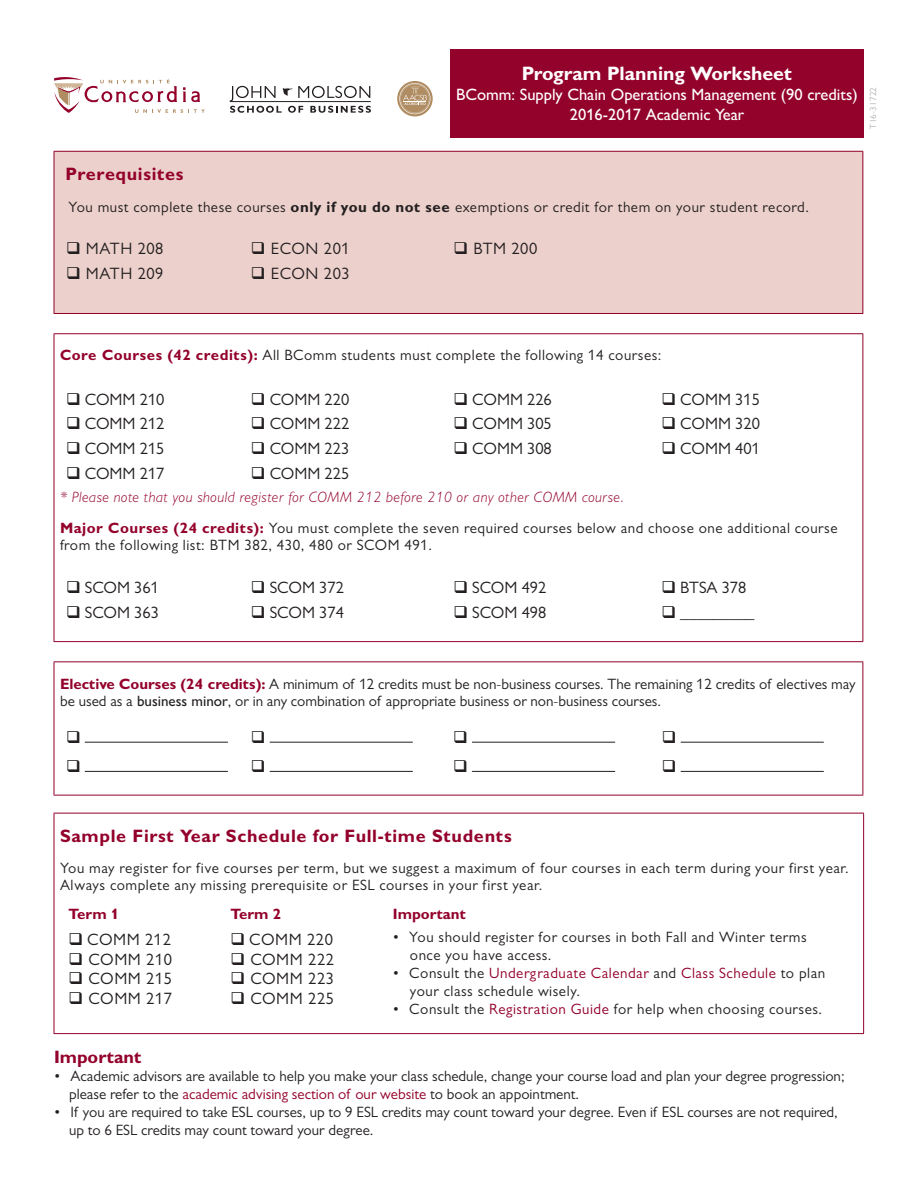
<style>
.page{position:relative;width:918px;height:1188px;background:#fff}
.page>*{position:absolute;margin:0;border:0;box-sizing:border-box;transform-origin:0 0}
.t1{font:700 19.5px "Gill Sans MT Pro";color:#fff}
.t2{font:700 18px "Gill Sans MT Pro";letter-spacing:.035em;color:#93012b}
.t3{font:700 18px "Gill Sans MT Pro";color:#93012b}
.t4{font:16.5px "Gill Sans MT Pro";color:#231f20}
.t5{font:500 16.5px "Gill Sans MT Pro";color:#fff}
.t6{font:15px/17.2px "Gill Sans MT Pro";letter-spacing:.03em;color:#231f20}
.t7{font:15px/18px "Gill Sans MT Pro";color:#231f20}
.t8{font:italic 300 15px "Gill Sans MT Pro";letter-spacing:.035em;color:#93012b}
.t9{font:700 15px "Gill Sans MT Pro";color:#93012b}
.t10{font:9px "Gill Sans MT Pro";letter-spacing:.03em;color:#b2b3b7}
.s1{font-weight:700}
.s2{font-weight:700;color:#93012b}
.s3{font-weight:500}
.s4{color:#93012b}
</style>
<div class="page">
<div style="left:450px;top:50px;width:414px;height:88px;background:#93022b"></div>
<svg style="left:230px;top:86px;width:141px;height:27px"></svg>
<hr style="left:230px;top:101px;width:141px;height:1px;background:#231f20">
<svg style="left:397px;top:81px;width:36px;height:35px"></svg>
<svg style="left:399px;top:83px;width:31px;height:31px"></svg>
<svg style="left:54px;top:77px;width:151px;height:36px"></svg>
<div style="left:54px;top:151px;width:809px;height:162px;background:#ecd0cb"></div>
<hr style="left:54px;top:151px;width:809px;height:1px;background:#93022b">
<hr style="left:54px;top:152px;width:1px;height:161px;background:#93022b">
<hr style="left:862px;top:152px;width:1px;height:161px;background:#93022b">
<hr style="left:54px;top:313px;width:809px;height:1px;background:#93022b">
<hr style="left:54px;top:333px;width:809px;height:1px;background:#93012b">
<hr style="left:54px;top:334px;width:1px;height:307px;background:#93012b">
<hr style="left:862px;top:334px;width:1px;height:307px;background:#93012b">
<hr style="left:54px;top:641px;width:809px;height:1px;background:#93012b">
<hr style="left:54px;top:661px;width:809px;height:1px;background:#93012b">
<hr style="left:54px;top:662px;width:1px;height:133px;background:#93012b">
<hr style="left:862px;top:662px;width:1px;height:133px;background:#93012b">
<hr style="left:54px;top:795px;width:809px;height:1px;background:#93012b">
<hr style="left:85px;top:742px;width:143px;height:1px;background:#231f20">
<hr style="left:270px;top:742px;width:143px;height:1px;background:#231f20">
<hr style="left:472px;top:742px;width:143px;height:1px;background:#231f20">
<hr style="left:681px;top:742px;width:143px;height:1px;background:#231f20">
<hr style="left:85px;top:771px;width:143px;height:1px;background:#231f20">
<hr style="left:270px;top:771px;width:143px;height:1px;background:#231f20">
<hr style="left:472px;top:771px;width:143px;height:1px;background:#231f20">
<hr style="left:681px;top:771px;width:143px;height:1px;background:#231f20">
<hr style="left:54px;top:813px;width:810px;height:1px;background:#93012b">
<hr style="left:54px;top:814px;width:1px;height:219px;background:#93012b">
<hr style="left:863px;top:814px;width:1px;height:219px;background:#93012b">
<hr style="left:54px;top:1033px;width:810px;height:1px;background:#93012b">
<p class="t1" style="left:522px;top:62px;width:272px">Program Planning Worksheet</p>
<p class="t5" style="left:456px;top:85px;width:403px">BComm: Supply Chain Operations Management (90 credits)</p>
<p class="t5" style="left:570px;top:105px;width:176px">2016-2017 Academic Year</p>
<p class="t10" style="left:868px;top:129px;width:43px;rotate:-90deg">T16-31722</p>
<p class="t2" style="left:66px;top:163px;width:119px">Prerequisites</p>
<p class="t6" style="left:69px;top:198px;width:742px">You must complete these courses <span class="s1">only if you do not see</span> exemptions or credit for them on your student record.</p>
<p class="t4" style="left:66px;top:239px;width:99px">❑ MATH 208</p>
<p class="t4" style="left:251px;top:239px;width:100px">❑ ECON 201</p>
<p class="t4" style="left:453px;top:239px;width:86px">❑ BTM 200</p>
<p class="t4" style="left:66px;top:264px;width:99px">❑ MATH 209</p>
<p class="t4" style="left:251px;top:264px;width:100px">❑ ECON 203</p>
<p class="t6" style="left:60px;top:347px;width:603px"><span class="s2">Core Courses (42 credits):</span> All BComm students must complete the following 14 courses:</p>
<p class="t4" style="left:66px;top:389px;width:100px">❑ COMM 210</p>
<p class="t4" style="left:251px;top:389px;width:100px">❑ COMM 220</p>
<p class="t4" style="left:453px;top:389px;width:100px">❑ COMM 226</p>
<p class="t4" style="left:662px;top:389px;width:100px">❑ COMM 315</p>
<p class="t4" style="left:66px;top:414px;width:100px">❑ COMM 212</p>
<p class="t4" style="left:251px;top:414px;width:100px">❑ COMM 222</p>
<p class="t4" style="left:453px;top:414px;width:100px">❑ COMM 305</p>
<p class="t4" style="left:662px;top:414px;width:100px">❑ COMM 320</p>
<p class="t4" style="left:66px;top:439px;width:100px">❑ COMM 215</p>
<p class="t4" style="left:251px;top:439px;width:100px">❑ COMM 223</p>
<p class="t4" style="left:453px;top:439px;width:100px">❑ COMM 308</p>
<p class="t4" style="left:662px;top:439px;width:100px">❑ COMM 401</p>
<p class="t4" style="left:66px;top:463px;width:100px">❑ COMM 217</p>
<p class="t4" style="left:251px;top:463px;width:100px">❑ COMM 225</p>
<p class="t8" style="left:60px;top:488px;width:565px">* Please note that you should register for COMM 212 before 210 or any other COMM course.</p>
<p class="t6" style="left:60px;top:519px;width:779px"><span class="s2">Major Courses (24 credits):</span> You must complete the seven required courses below and choose one additional course from the following list: BTM 382, 430, 480 or SCOM 491.</p>
<p class="t4" style="left:66px;top:577px;width:95px">❑ SCOM 361</p>
<p class="t4" style="left:251px;top:577px;width:95px">❑ SCOM 372</p>
<p class="t4" style="left:453px;top:577px;width:95px">❑ SCOM 492</p>
<p class="t4" style="left:662px;top:577px;width:86px">❑ BTSA 378</p>
<p class="t4" style="left:66px;top:603px;width:95px">❑ SCOM 363</p>
<p class="t4" style="left:251px;top:603px;width:95px">❑ SCOM 374</p>
<p class="t4" style="left:453px;top:603px;width:95px">❑ SCOM 498</p>
<p class="t4" style="left:662px;top:603px;width:95px">❑ _________</p>
<p class="t7" style="left:60px;top:675px;width:797px;line-height:17.2px"><span class="s2">Elective Courses (24 credits):</span> A minimum of 12 credits must be non-business courses. The remaining 12 credits of electives may be used as a <span class="s3">business minor</span>, or in any combination of appropriate business or non-business courses.</p>
<p class="t2" style="left:60px;top:825px;width:453px">Sample First Year Schedule for Full-time Students</p>
<p class="t6" style="left:60px;top:859px;width:790px">You may register for five courses per term, but we suggest a maximum of four courses in each term during your first year.<br>Always complete any missing prerequisite or ESL courses in your first year.</p>
<p class="t9" style="left:68px;top:904px;width:52px">Term 1</p>
<p class="t9" style="left:230px;top:904px;width:52px">Term 2</p>
<p class="t9" style="left:393px;top:905px;width:74px">Important</p>
<p class="t4" style="left:68px;top:929px;width:104px">❑ COMM 212</p>
<p class="t4" style="left:68px;top:949px;width:105px">❑ COMM 210</p>
<p class="t4" style="left:68px;top:969px;width:105px">❑ COMM 215</p>
<p class="t4" style="left:68px;top:989px;width:105px">❑ COMM 217</p>
<p class="t6" style="left:410px;top:928px;width:398px;line-height:18px;text-indent:-17px">• You should register for courses in both Fall and Winter terms once you have access.</p>
<p class="t6" style="left:410px;top:964px;width:417px;line-height:18px;text-indent:-17px">• Consult the <span class="s4">Undergraduate Calendar</span> and <span class="s4">Class Schedule</span> to plan your class schedule wisely.</p>
<p class="t6" style="left:393px;top:1000px;width:431px">• Consult the <span class="s4">Registration Guide</span> for help when choosing courses.</p>
<p class="t4" style="left:230px;top:929px;width:104px">❑ COMM 220</p>
<p class="t4" style="left:230px;top:949px;width:105px">❑ COMM 222</p>
<p class="t4" style="left:230px;top:969px;width:105px">❑ COMM 223</p>
<p class="t4" style="left:230px;top:989px;width:105px">❑ COMM 225</p>
<p class="t3" style="left:54px;top:1046px;width:89px">Important</p>
<p class="t7" style="left:69px;top:1067px;width:777px;text-indent:-15px">• Academic advisors are available to help you make your class schedule, change your course load and plan your degree progression; please refer to the <span class="s4">academic advising section of our website</span> to book an appointment.</p>
<p class="t7" style="left:69px;top:1103px;width:770px;text-indent:-15px">• If you are required to take ESL courses, up to 9 ESL credits may count toward your degree. Even if ESL courses are not required, up to 6 ESL credits may count toward your degree.</p>
</div>
